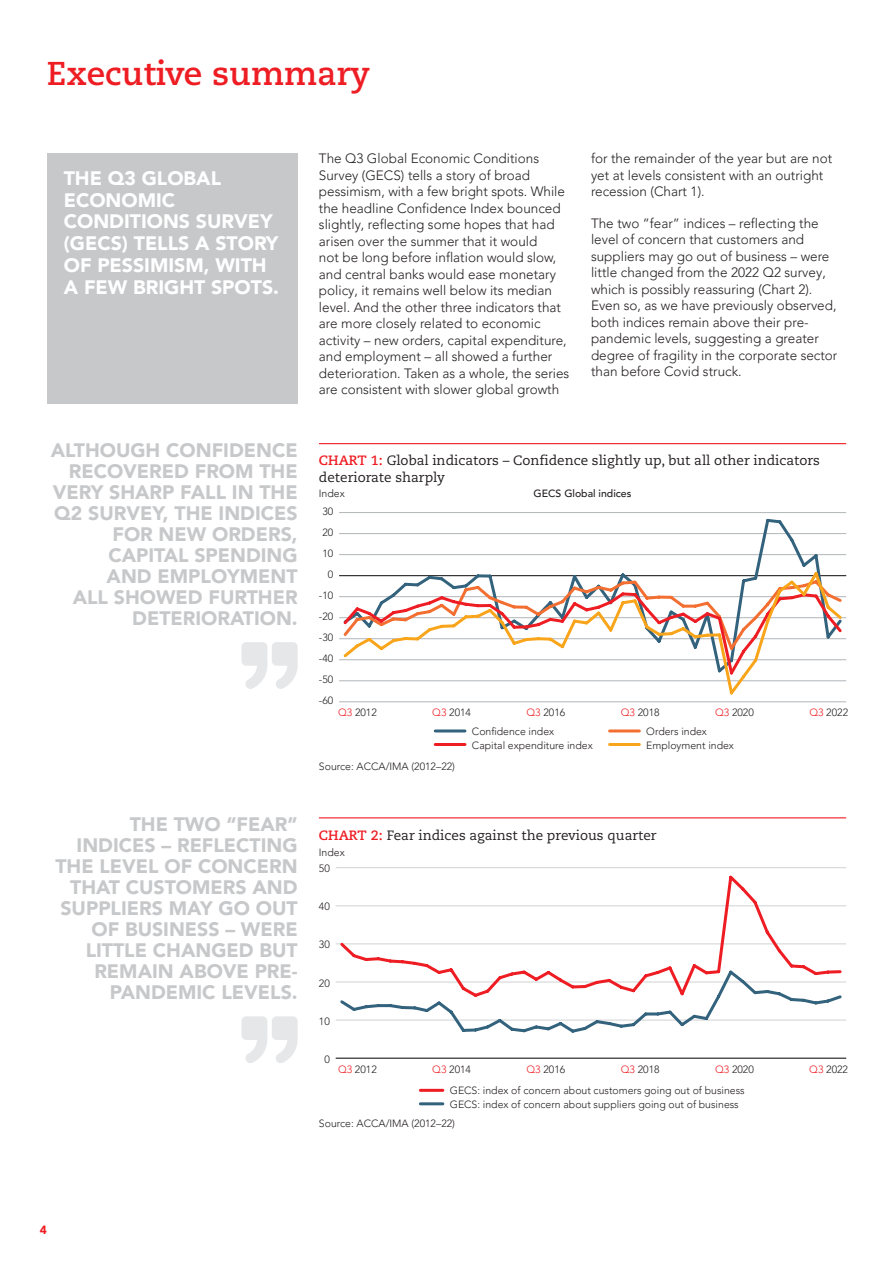
<style>
.page{position:relative;width:893px;height:1263px;background:#fff}
.page>*{position:absolute;margin:0;border:0;box-sizing:border-box;transform-origin:0 0}
.t1{font:700 33px "Caecilia";color:#ee1d23}
.t2{font:900 19.5px/21px "Avenir LT Pro";color:#c7c8ca;text-align:right}
.t3{font:900 19.5px/21.8px "Avenir LT Pro";color:#fff}
.t4{font:300 13.5px/16.5px "Avenir LT Pro";color:#231f20}
.t5{font:13.5px/16.5px "Caecilia";color:#231f20}
.t6{font:900 12px "Avenir LT Pro";color:#ee1d23}
.t7{font:300 10.5px/13.5px "Avenir LT Pro";color:#231f20}
.t8{font:300 10.5px "Avenir";color:#231f20}
.t9{font:500 10.5px "Avenir LT Pro";color:#231f20}
.s1{font-weight:700;color:#ee1d23}
.s2{color:#ee1d23}
</style>
<div class="page">
<hr style="left:319px;top:817px;width:527px;height:1px;background:#ee1d23">
<hr style="left:336px;top:1058px;width:510px;height:1px;background:#231f20">
<hr style="left:336px;top:1020px;width:510px;height:1px;background:#d1d2d4">
<hr style="left:336px;top:982px;width:510px;height:1px;background:#d1d2d4">
<hr style="left:336px;top:944px;width:510px;height:1px;background:#d1d2d4">
<hr style="left:336px;top:905px;width:510px;height:1px;background:#d1d2d4">
<hr style="left:336px;top:867px;width:510px;height:1px;background:#d1d2d4">
<svg style="left:338px;top:875px;width:505px;height:93px"></svg>
<svg style="left:338px;top:968px;width:506px;height:65px"></svg>
<svg style="left:242px;top:1016px;width:56px;height:47px"></svg>
<div style="left:47px;top:153px;width:251px;height:251px;background:#c7c8ca"></div>
<hr style="left:420px;top:1089px;width:23px;height:3px;background:#ee1d23">
<hr style="left:420px;top:1102px;width:23px;height:3px;background:#33627d">
<hr style="left:319px;top:443px;width:527px;height:1px;background:#ee1d23">
<hr style="left:339px;top:701px;width:507px;height:1px;background:#b1b6b9">
<hr style="left:339px;top:680px;width:507px;height:1px;background:#b1b6b9">
<hr style="left:339px;top:659px;width:507px;height:1px;background:#b1b6b9">
<hr style="left:339px;top:638px;width:507px;height:1px;background:#b1b6b9">
<hr style="left:339px;top:617px;width:507px;height:1px;background:#b1b6b9">
<hr style="left:339px;top:596px;width:507px;height:1px;background:#b1b6b9">
<hr style="left:339px;top:575px;width:507px;height:1px;background:#231f20">
<hr style="left:339px;top:554px;width:507px;height:1px;background:#b1b6b9">
<hr style="left:339px;top:533px;width:507px;height:1px;background:#b1b6b9">
<hr style="left:339px;top:512px;width:507px;height:1px;background:#b1b6b9">
<svg style="left:341px;top:518px;width:503px;height:51px"></svg>
<svg style="left:341px;top:569px;width:503px;height:126px"></svg>
<hr style="left:435px;top:729px;width:30px;height:3px;background:#33627d">
<hr style="left:610px;top:729px;width:29px;height:3px;background:#f36e31">
<hr style="left:435px;top:743px;width:30px;height:3px;background:#ee1d23">
<hr style="left:610px;top:743px;width:29px;height:3px;background:#f9a51b">
<svg style="left:242px;top:642px;width:56px;height:47px"></svg>
<h1 class="t1" style="left:47px;top:54px;width:325px">Executive summary</h1>
<h2 class="t3" style="left:64px;top:167px;width:217px">THE Q3 GLOBAL<br>ECONOMIC<br>CONDITIONS SURVEY (GECS) TELLS A STORY<br>OF PESSIMISM, WITH<br>A FEW BRIGHT SPOTS.</h2>
<h2 class="t2" style="left:51px;top:440px;width:248px">ALTHOUGH CONFIDENCE<br>RECOVERED FROM THE<br>VERY SHARP FALL IN THE<br>Q2 SURVEY, THE INDICES<br>FOR NEW ORDERS,<br>CAPITAL SPENDING<br>AND EMPLOYMENT<br>ALL SHOWED FURTHER<br>DETERIORATION.</h2>
<h2 class="t2" style="left:55px;top:814px;width:244px">THE TWO “FEAR”<br>INDICES – REFLECTING<br>THE LEVEL OF CONCERN<br>THAT CUSTOMERS AND<br>SUPPLIERS MAY GO OUT<br>OF BUSINESS – WERE<br>LITTLE CHANGED BUT<br>REMAIN ABOVE PRE-<br>PANDEMIC LEVELS.</h2>
<p class="t4" style="left:319px;top:150px;width:252px">The Q3 Global Economic Conditions Survey (GECS) tells a story of broad pessimism, with a few bright spots. While the headline Confidence Index bounced slightly, reflecting some hopes that had arisen over the summer that it would<br>not be long before inflation would slow, and central banks would ease monetary policy, it remains well below its median level. And the other three indicators that are more closely related to economic activity – new orders, capital expenditure, and employment – all showed a further deterioration. Taken as a whole, the series are consistent with slower global growth</p>
<p class="t4" style="left:591px;top:150px;width:243px">for the remainder of the year but are not yet at levels consistent with an outright recession (Chart 1).</p>
<p class="t4" style="left:591px;top:215px;width:248px">The two ”fear” indices – reflecting the level of concern that customers and suppliers may go out of business – were little changed from the 2022 Q2 survey, which is possibly reassuring (Chart 2).<br>Even so, as we have previously observed, both indices remain above their pre&shy;pandemic levels, suggesting a greater degree of fragility in the corporate sector than before Covid struck.</p>
<p class="t5" style="left:319px;top:453px;width:503px"><span class="s1">CHART 1:</span> Global indicators – Confidence slightly up, but all other indicators deteriorate sharply</p>
<p class="t7" style="left:319px;top:487px;width:27px">Index</p>
<p class="t9" style="left:534px;top:487px;width:99px">GECS Global indices</p>
<p class="t8" style="left:322px;top:505px;width:12px">30</p>
<p class="t8" style="left:322px;top:526px;width:12px">20</p>
<p class="t8" style="left:322px;top:547px;width:12px">10</p>
<p class="t8" style="left:328px;top:568px;width:7px">0</p>
<p class="t8" style="left:319px;top:589px;width:16px">-10</p>
<p class="t8" style="left:319px;top:610px;width:16px">-20</p>
<p class="t8" style="left:319px;top:631px;width:16px">-30</p>
<p class="t8" style="left:319px;top:652px;width:16px">-40</p>
<p class="t8" style="left:319px;top:673px;width:16px">-50</p>
<p class="t8" style="left:319px;top:694px;width:16px">-60</p>
<p class="t7" style="left:338px;top:706px;width:40px"><span class="s2">Q3</span> 2012</p>
<p class="t7" style="left:432px;top:706px;width:40px"><span class="s2">Q3</span> 2014</p>
<p class="t7" style="left:527px;top:706px;width:40px"><span class="s2">Q3</span> 2016</p>
<p class="t7" style="left:621px;top:706px;width:40px"><span class="s2">Q3</span> 2018</p>
<p class="t7" style="left:715px;top:706px;width:40px"><span class="s2">Q3</span> 2020</p>
<p class="t7" style="left:809px;top:706px;width:40px"><span class="s2">Q3</span> 2022</p>
<p class="t7" style="left:319px;top:759px;width:138px">Source: ACCA/IMA (2012–22)</p>
<p class="t7" style="left:472px;top:725px;width:84px">Confidence index</p>
<p class="t7" style="left:646px;top:725px;width:62px">Orders index</p>
<p class="t7" style="left:472px;top:738px;width:122px">Capital expenditure index</p>
<p class="t7" style="left:646px;top:738px;width:89px">Employment index</p>
<p class="t5" style="left:319px;top:827px;width:339px"><span class="s1">CHART 2:</span> Fear indices against the previous quarter</p>
<p class="t7" style="left:319px;top:846px;width:27px">Index</p>
<p class="t8" style="left:319px;top:862px;width:12px">50</p>
<p class="t8" style="left:319px;top:900px;width:12px">40</p>
<p class="t8" style="left:319px;top:939px;width:12px">30</p>
<p class="t8" style="left:319px;top:977px;width:12px">20</p>
<p class="t8" style="left:319px;top:1015px;width:12px">10</p>
<p class="t8" style="left:324px;top:1053px;width:7px">0</p>
<p class="t7" style="left:338px;top:1063px;width:40px"><span class="s2">Q3</span> 2012</p>
<p class="t7" style="left:432px;top:1063px;width:40px"><span class="s2">Q3</span> 2014</p>
<p class="t7" style="left:527px;top:1063px;width:40px"><span class="s2">Q3</span> 2016</p>
<p class="t7" style="left:621px;top:1063px;width:40px"><span class="s2">Q3</span> 2018</p>
<p class="t7" style="left:715px;top:1063px;width:40px"><span class="s2">Q3</span> 2020</p>
<p class="t7" style="left:809px;top:1063px;width:40px"><span class="s2">Q3</span> 2022</p>
<p class="t7" style="left:450px;top:1084px;width:296px">GECS: index of concern about customers going out of business<br>GECS: index of concern about suppliers going out of business</p>
<p class="t7" style="left:319px;top:1116px;width:138px">Source: ACCA/IMA (2012–22)</p>
<p class="t6" style="left:40px;top:1222px;width:9px">4</p>
</div>
